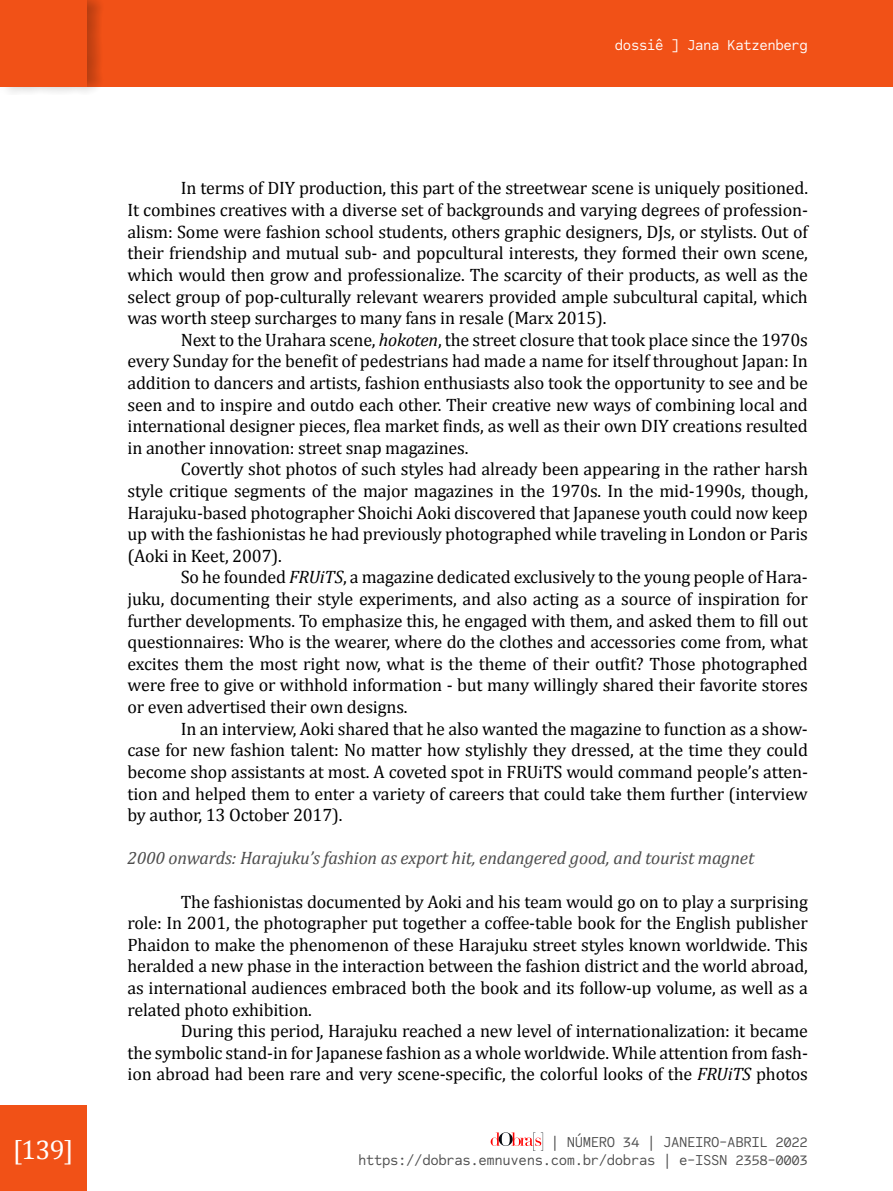
<style>
.page{position:relative;width:893px;height:1191px;background:#fff}
.page>*{position:absolute;margin:0;border:0;box-sizing:border-box;transform-origin:0 0}
.t1{font:27px "Cambria";color:#fff}
.t2{font:18px/21.6px "Cambria";letter-spacing:-.01em;color:#000;text-align:justify}
.t3{font:italic 18px "Cambria";letter-spacing:-.01em;color:#4d4d4d}
.t4{font:15px/18px "Code Saver";letter-spacing:-.025em;color:#4d4d4d;text-align:right}
.t5{font:15px "Code Saver";letter-spacing:-.025em;color:#fff}
.s1{font-style:italic}
</style>
<div class="page">
<div style="left:0;top:1106px;width:86px;height:85px;background:#f15117"></div>
<svg style="left:491px;top:1132px;width:52px;height:18px"></svg>
<div style="left:0;top:0;width:893px;height:86px;background:#f15117"></div>
<div style="left:0;top:0;width:104px;height:95px;background:#000;opacity:.25"></div>
<div style="left:0;top:0;width:86px;height:86px;background:#f15117"></div>
<p class="t5" style="left:615px;top:36px;width:194px">dossiê ] Jana Katzenberg</p>
<p class="t2" style="left:128px;top:177px;width:682px;text-indent:53px">In terms of DIY production, this part of the streetwear scene is uniquely positioned.<br>It combines creatives with a diverse set of backgrounds and varying degrees of profession&shy;alism: Some were fashion school students, others graphic designers, DJs, or stylists. Out of their friendship and mutual sub- and popcultural interests, they formed their own scene, which would then grow and professionalize. The scarcity of their products, as well as the select group of pop-culturally relevant wearers provided ample subcultural capital, which was worth steep surcharges to many fans in resale (Marx 2015).</p>
<p class="t2" style="left:128px;top:329px;width:682px;text-indent:53px">Next to the Urahara scene, <span class="s1">hokoten</span>, the street closure that took place since the 1970s every Sunday for the benefit of pedestrians had made a name for itself throughout Japan: In addition to dancers and artists, fashion enthusiasts also took the opportunity to see and be seen and to inspire and outdo each other. Their creative new ways of combining local and international designer pieces, flea market finds, as well as their own DIY creations resulted in another innovation: street snap magazines.</p>
<p class="t2" style="left:128px;top:458px;width:682px;text-indent:53px">Covertly shot photos of such styles had already been appearing in the rather harsh style critique segments of the major magazines in the 1970s. In the mid-1990s, though, Harajuku-based photographer Shoichi Aoki discovered that Japanese youth could now keep up with the fashionistas he had previously photographed while traveling in London or Paris (Aoki in Keet, 2007).</p>
<p class="t2" style="left:128px;top:566px;width:682px;text-indent:53px">So he founded <span class="s1">FRUiTS</span>, a magazine dedicated exclusively to the young people of Hara&shy;juku, documenting their style experiments, and also acting as a source of inspiration for further developments. To emphasize this, he engaged with them, and asked them to fill out questionnaires: Who is the wearer, where do the clothes and accessories come from, what excites them the most right now, what is the theme of their outfit? Those photographed were free to give or withhold information - but many willingly shared their favorite stores or even advertised their own designs.</p>
<p class="t2" style="left:128px;top:717px;width:682px;text-indent:53px">In an interview, Aoki shared that he also wanted the magazine to function as a show&shy;case for new fashion talent: No matter how stylishly they dressed, at the time they could become shop assistants at most. A coveted spot in FRUiTS would command people’s atten&shy;tion and helped them to enter a variety of careers that could take them further (interview by author, 13 October 2017).</p>
<p class="t3" style="left:128px;top:847px;width:628px">2000 onwards: Harajuku’s fashion as export hit, endangered good, and tourist magnet</p>
<p class="t2" style="left:128px;top:890px;width:682px;text-indent:53px">The fashionistas documented by Aoki and his team would go on to play a surprising role: In 2001, the photographer put together a coffee-table book for the English publisher Phaidon to make the phenomenon of these Harajuku street styles known worldwide. This heralded a new phase in the interaction between the fashion district and the world abroad, as international audiences embraced both the book and its follow-up volume, as well as a related photo exhibition.</p>
<p class="t2" style="left:128px;top:1020px;width:682px;text-indent:53px">During this period, Harajuku reached a new level of internationalization: it became the symbolic stand-in for Japanese fashion as a whole worldwide. While attention from fash&shy;ion abroad had been rare and very scene-specific, the colorful looks of the <span class="s1">FRUiTS</span> photos</p>
<h1 class="t1" style="left:13px;top:1133px;width:62px">[139]</h1>
<p class="t4" style="left:358px;top:1132px;width:451px">| NÚMERO 34 | JANEIRO-ABRIL 2022 https://dobras.emnuvens.com.br/dobras | e-ISSN 2358-0003</p>
</div>
